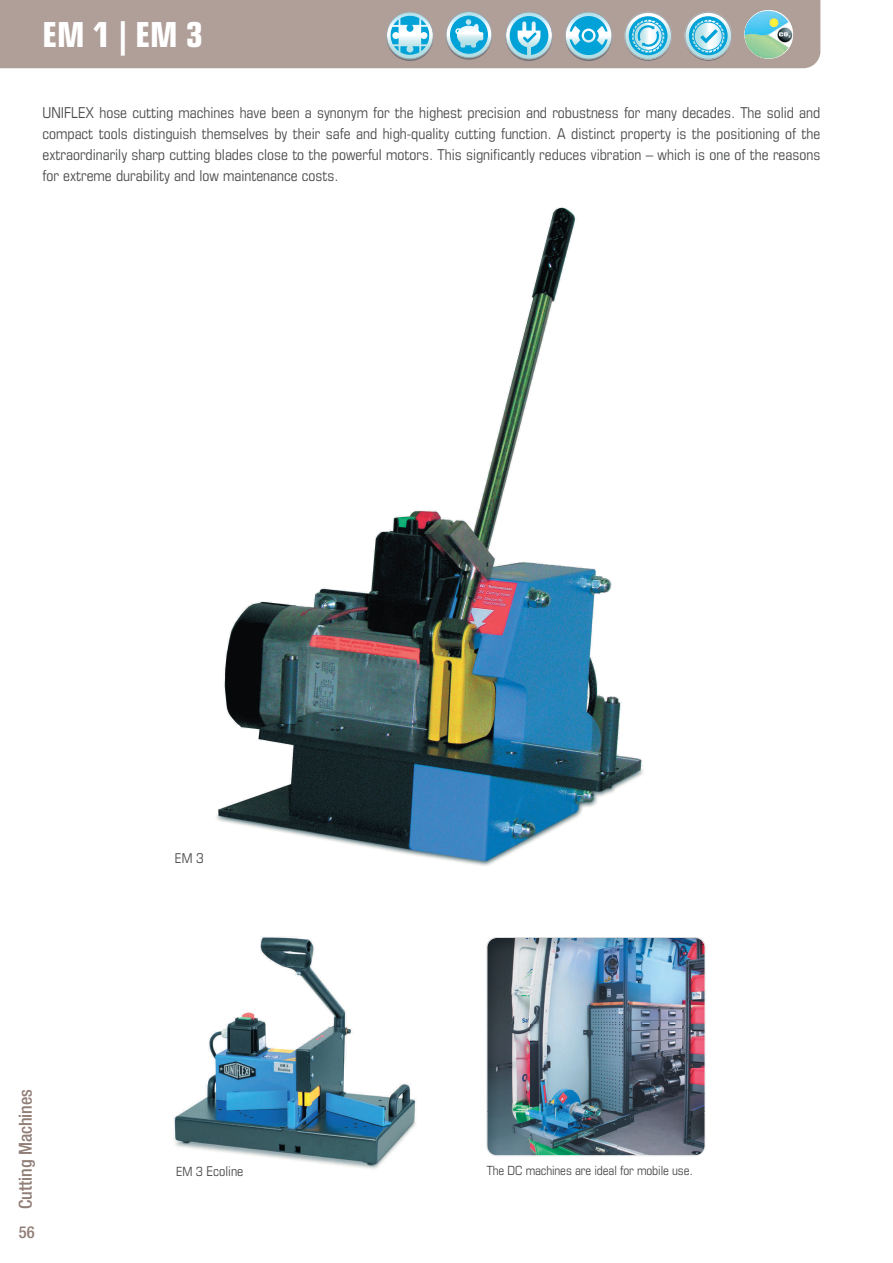
<style>
.page{position:relative;width:893px;height:1263px;background:#fff}
.page>*{position:absolute;margin:0;border:0;box-sizing:border-box;transform-origin:0 0}
.t1{font:700 condensed 34.5px "Eurostile LT Std";color:#fff}
.t2{font:500 condensed 18px "Helvetica Neue LT Pro";color:#917e77}
.t3{font:500 condensed 16.5px "Helvetica Neue LT Pro";color:#917e77}
.t4{font:condensed 15px/21px "Eurostile LT Std";color:#4b4c4d;text-align:justify}
.t5{font:condensed 13.5px "Eurostile LT Std";color:#4b4c4d}
.t6{font:condensed 12.6px "Eurostile LT Std";letter-spacing:-.01em;color:#4b4c4d}
.s1{font-size:12.6px}
</style>
<div class="page">
<div style="left:0;top:0;width:820px;height:68px;background:#b09f99"></div>
<img style="left:173px;top:936px;width:243px;height:233px">
<img style="left:216px;top:207px;width:428px;height:659px">
<svg style="left:387px;top:12px;width:48px;height:49px;background:#95c3d1"></svg>
<div style="left:386px;top:12px;width:47px;height:47px;border:1px solid #a3a4a8;border-radius:50%"></div>
<svg style="left:565px;top:12px;width:47px;height:47px;background:#77bcd2"></svg>
<div style="left:565px;top:12px;width:47px;height:47px;border:1px solid #a3a4a8;border-radius:50%"></div>
<svg style="left:506px;top:12px;width:46px;height:47px;background:#78bed3"></svg>
<div style="left:505px;top:12px;width:48px;height:47px;border:1px solid #a3a4a8;border-radius:50%"></div>
<svg style="left:625px;top:12px;width:46px;height:47px;background:#90c5d5"></svg>
<svg style="left:446px;top:12px;width:46px;height:46px;background:#81c0d3"></svg>
<div style="left:446px;top:11px;width:46px;height:47px;border:1px solid #a3a4a8;border-radius:50%"></div>
<svg style="left:685px;top:12px;width:46px;height:47px;background:#94c7d6"></svg>
<img style="left:744px;top:10px;width:49px;height:49px;border-radius:50%">
<img style="left:486px;top:937px;width:220px;height:219px">
<h1 class="t1" style="left:43px;top:20px;width:162px">EM 1 | EM 3</h1>
<p class="t4" style="left:43px;top:103px;width:779px">UNIFLEX hose cutting machines have been a synonym for the highest precision and robustness for many decades. The solid and compact tools distinguish themselves by their safe and high-quality cutting function. A distinct property is the positioning of the extraordinarily sharp cutting blades close to the powerful motors. This significantly reduces vibration – which is one of the reasons for extreme durability and low maintenance costs.</p>
<p class="t2" style="left:15px;top:1209px;width:122px;rotate:-90deg">Cutting Machines</p>
<p class="t3" style="left:19px;top:1223px;width:17px">56</p>
<p class="t5" style="left:175px;top:852px;width:30px">EM 3</p>
<p class="t5" style="left:176px;top:1165px;width:69px"><span class="s1">EM 3</span> Ecoline</p>
<p class="t6" style="left:487px;top:1165px;width:208px">The DC machines are ideal for mobile use.</p>
</div>
